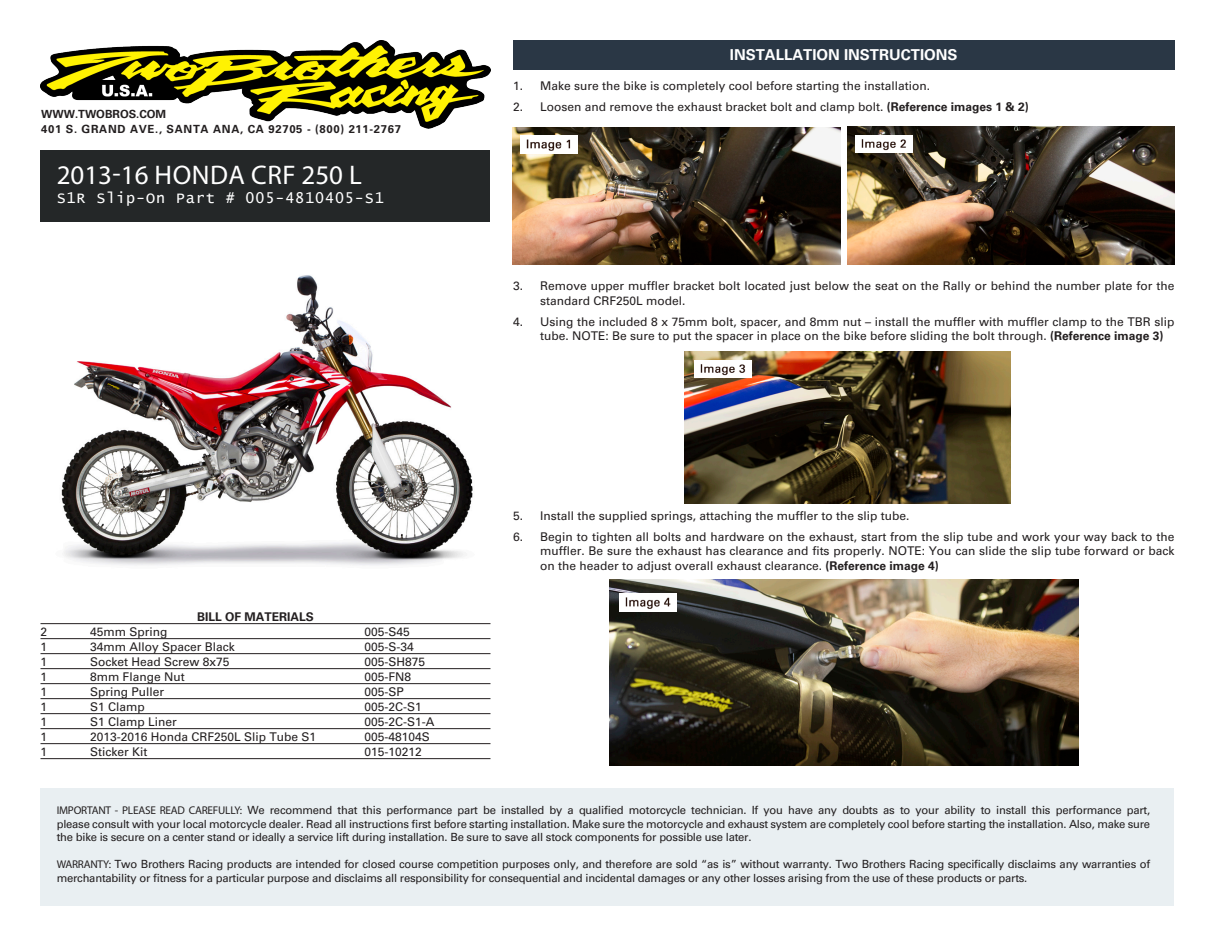
<style>
.page{position:relative;width:1215px;height:945px;background:#fff}
.page>*{position:absolute;margin:0;border:0;box-sizing:border-box;transform-origin:0 0}
.t1{font:27px "Myriad Pro";letter-spacing:.005em;color:#fff}
.t2{font:15px "Lucida Console";letter-spacing:.06em;color:#fff}
.t3{font:700 15px "Univers";color:#fff}
.t4{font:12px/14.4px "Univers";color:#231f20}
.t5{font:700 12px "Univers";color:#231f20}
.t6{font:11.25px/13.5px "Univers";letter-spacing:-.02em;color:#231f20;text-align:justify}
.t7{font:700 11.25px "Univers";letter-spacing:.06em;color:#231f20}
.t8{font:700 11.25px "Univers";color:#231f20}
.s1{font-weight:700}
.s2{font-family:"Myriad Pro"}
</style>
<div class="page">
<div style="left:40px;top:788px;width:1134px;height:118px;background:#e9eff2"></div>
<div style="left:40px;top:150px;width:450px;height:71px;background:#242728"></div>
<hr style="left:40px;top:623px;width:450px;height:1px;background:#231f20">
<hr style="left:40px;top:638px;width:450px;height:1px;background:#231f20">
<hr style="left:40px;top:653px;width:450px;height:1px;background:#231f20">
<hr style="left:40px;top:668px;width:450px;height:1px;background:#231f20">
<hr style="left:40px;top:683px;width:450px;height:1px;background:#231f20">
<hr style="left:40px;top:698px;width:450px;height:1px;background:#231f20">
<hr style="left:40px;top:713px;width:450px;height:1px;background:#231f20">
<hr style="left:40px;top:728px;width:450px;height:1px;background:#231f20">
<hr style="left:40px;top:743px;width:450px;height:1px;background:#231f20">
<hr style="left:40px;top:758px;width:450px;height:1px;background:#231f20">
<div style="left:513px;top:40px;width:661px;height:30px;background:#2a3745"></div>
<img style="left:40px;top:40px;width:450px;height:89px">
<img style="left:61px;top:275px;width:412px;height:291px">
<img style="left:513px;top:127px;width:328px;height:138px">
<img style="left:848px;top:127px;width:326px;height:138px">
<img style="left:520px;top:135px;width:58px;height:18px">
<img style="left:855px;top:135px;width:58px;height:18px">
<img style="left:684px;top:352px;width:327px;height:151px">
<img style="left:694px;top:360px;width:58px;height:18px">
<img style="left:609px;top:580px;width:469px;height:185px">
<img style="left:619px;top:594px;width:58px;height:18px">
<p class="t8" style="left:41px;top:108px;width:127px">WWW.TWOBROS.COM</p>
<p class="t7" style="left:41px;top:123px;width:361px">401 S. GRAND AVE., SANTA ANA, CA 92705 - (800) 211-2767</p>
<p class="t1" style="left:57px;top:158px;width:307px">2013-16 HONDA CRF 250 L</p>
<p class="t2" style="left:57px;top:192px;width:329px">S1R Slip-On Part # 005-4810405-S1</p>
<p class="t5" style="left:197px;top:610px;width:118px">BILL OF MATERIALS</p>
<p class="t4" style="left:40px;top:625px;width:8px">2</p>
<p class="t4" style="left:90px;top:625px;width:79px">45mm Spring</p>
<p class="t4" style="left:364px;top:625px;width:47px">005-S45</p>
<p class="t4" style="left:40px;top:640px;width:8px">1</p>
<p class="t4" style="left:90px;top:640px;width:146px">34mm Alloy Spacer Black</p>
<p class="t4" style="left:364px;top:640px;width:51px">005-S-34</p>
<p class="t4" style="left:40px;top:655px;width:8px">1</p>
<p class="t4" style="left:90px;top:655px;width:141px">Socket Head Screw 8x75</p>
<p class="t4" style="left:364px;top:655px;width:62px">005-SH875</p>
<p class="t4" style="left:40px;top:670px;width:8px">1</p>
<p class="t4" style="left:90px;top:670px;width:96px">8mm Flange Nut</p>
<p class="t4" style="left:364px;top:670px;width:48px">005-FN8</p>
<p class="t4" style="left:40px;top:685px;width:8px">1</p>
<p class="t4" style="left:90px;top:685px;width:76px">Spring Puller</p>
<p class="t4" style="left:364px;top:685px;width:41px">005-SP</p>
<p class="t4" style="left:40px;top:700px;width:8px">1</p>
<p class="t4" style="left:90px;top:700px;width:56px">S1 Clamp</p>
<p class="t4" style="left:364px;top:700px;width:59px">005-2C-S1</p>
<p class="t4" style="left:40px;top:715px;width:8px">1</p>
<p class="t4" style="left:90px;top:715px;width:88px">S1 Clamp Liner</p>
<p class="t4" style="left:364px;top:715px;width:72px">005-2C-S1-A</p>
<p class="t4" style="left:40px;top:730px;width:8px">1</p>
<p class="t4" style="left:90px;top:730px;width:228px">2013-2016 Honda CRF250L Slip Tube S1</p>
<p class="t4" style="left:364px;top:730px;width:67px">005-48104S</p>
<p class="t4" style="left:40px;top:745px;width:8px">1</p>
<p class="t4" style="left:90px;top:745px;width:59px">Sticker Kit</p>
<p class="t4" style="left:364px;top:745px;width:59px">015-10212</p>
<p class="t3" style="left:730px;top:46px;width:229px">INSTALLATION INSTRUCTIONS</p>
<p class="t4" style="left:513px;top:78px;width:419px">1. Make sure the bike is completely cool before starting the installation.</p>
<p class="t4" style="left:513px;top:99px;width:517px">2. Loosen and remove the exhaust bracket bolt and clamp bolt. <span class="s1">(Reference images 1 &amp; 2)</span></p>
<p class="t4" style="left:540px;top:279px;width:636px;text-indent:-27px">3. Remove upper muffler bracket bolt located just below the seat on the Rally or behind the number plate for the standard CRF250L model.</p>
<p class="t4" style="left:540px;top:315px;width:636px;text-indent:-27px">4. Using the included 8 x 75mm bolt, spacer, and 8mm nut – install the muffler with muffler clamp to the TBR slip tube. NOTE: Be sure to put the spacer in place on the bike before sliding the bolt through. <span class="s1">(Reference image 3)</span></p>
<p class="t4" style="left:513px;top:509px;width:398px">5. Install the supplied springs, attaching the muffler to the slip tube.</p>
<p class="t4" style="left:540px;top:530px;width:636px;text-align:justify;text-indent:-27px">6. Begin to tighten all bolts and hardware on the exhaust, start from the slip tube and work your way back to the muffler. Be sure the exhaust has clearance and fits properly. NOTE: You can slide the slip tube forward or back on the header to adjust overall exhaust clearance. <span class="s1">(Reference image 4)</span></p>
<p class="t6" style="left:57px;top:803px;width:1095px"><span class="s2">IMPORTANT - PLEASE READ CAREFULLY:</span> We recommend that this performance part be installed by a qualified motorcycle technician. If you have any doubts as to your ability to install this performance part, please consult with your local motorcycle dealer. Read all instructions first before starting installation. Make sure the motorcycle and exhaust system are completely cool before starting the installation. Also, make sure the bike is secure on a center stand or ideally a service lift during installation. Be sure to save all stock components for possible use later.</p>
<p class="t6" style="left:57px;top:857px;width:1095px"><span class="s2">WARRANTY:</span> Two Brothers Racing products are intended for closed course competition purposes only, and therefore are sold “as is” without warranty. Two Brothers Racing specifically disclaims any warranties of merchantability or fitness for a particular purpose and disclaims all responsibility for consequential and incidental damages or any other losses arising from the use of these products or parts.</p>
</div>
